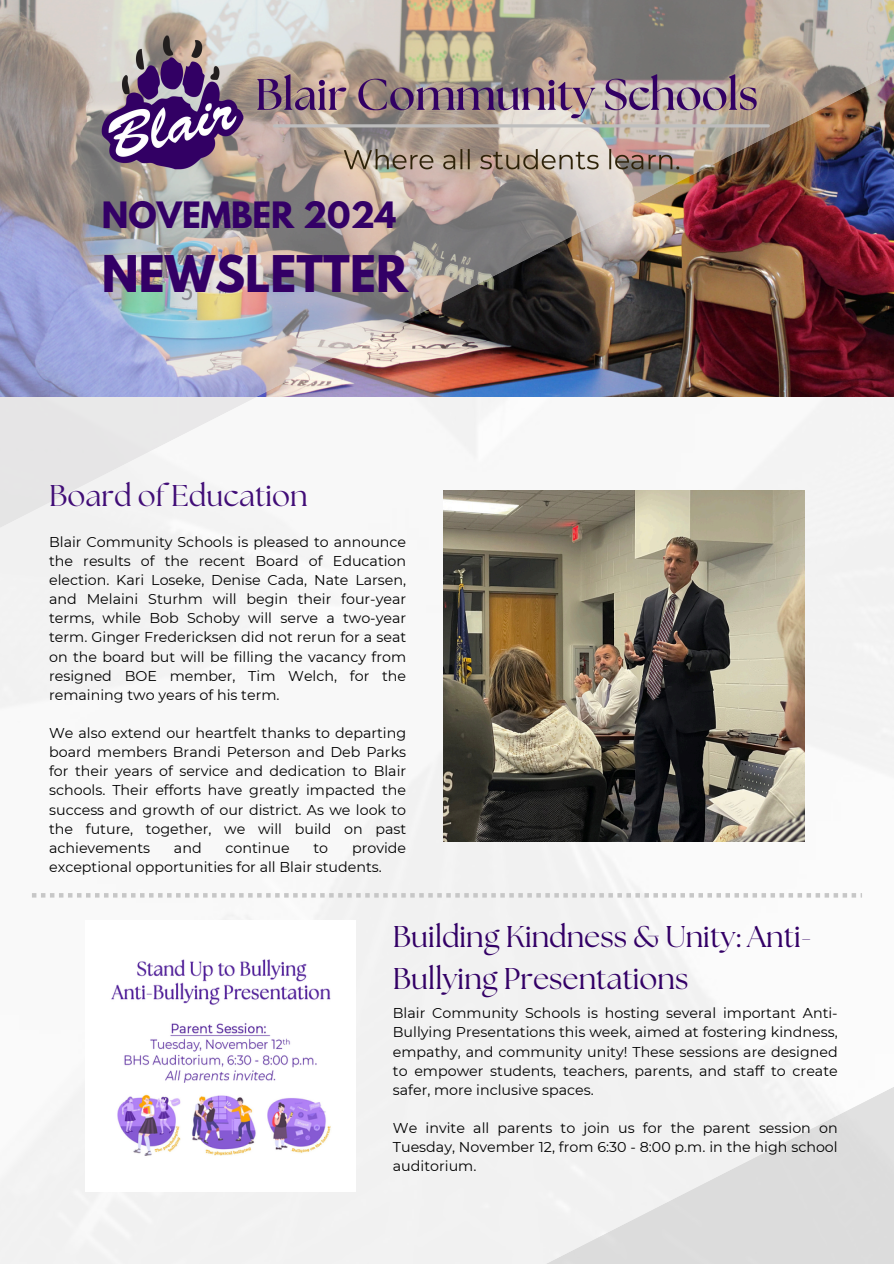
<style>
.page{position:relative;width:894px;height:1264px;background:#fff}
.page>*{position:absolute;margin:0;border:0;box-sizing:border-box;transform-origin:0 0}
.t1{font:700 44.85px "League Spartan";color:#306}
.t2{font:700 32.1px "League Spartan";color:#306}
.t3{font:30px/41.7px "The Seasons";color:#306}
.t4{font:30px "The Seasons";color:#410d77}
.t5{font:14.25px/19.2px "Montserrat";color:#000;text-align:justify}
</style>
<div class="page">
<img style="left:0;top:548px;width:893px;height:715px">
<img style="left:443px;top:548px;width:361px;height:293px">
<img style="left:0;top:0;width:893px;height:548px">
<svg style="left:429px;top:944px;width:464px;height:319px;fill:#f1f1f1"></svg>
<img style="left:49px;top:29px;width:788px;height:173px">
<img style="left:85px;top:921px;width:270px;height:270px">
<svg style="left:32px;top:893px;width:829px;height:4px"></svg>
<h1 class="t2" style="left:102px;top:199px;width:296px">NOVEMBER 2024</h1>
<p class="t1" style="left:102px;top:252px;width:307px">NEWSLETTER</p>
<p class="t4" style="left:49px;top:482px;width:260px">Board of Education</p>
<p class="t5" style="left:49px;top:532px;width:358px">Blair Community Schools is pleased to announce the results of the recent Board of Education election. Kari Loseke, Denise Cada, Nate Larsen, and Melaini Sturhm will begin their four-year terms, while Bob Schoby will serve a two-year term. Ginger Fredericksen did not rerun for a seat on the board but will be filling the vacancy from resigned BOE member, Tim Welch, for the remaining two years of his term.</p>
<h3 class="t5" style="left:49px;top:723px;width:358px">We also extend our heartfelt thanks to departing board members Brandi Peterson and Deb Parks for their years of service and dedication to Blair schools. Their efforts have greatly impacted the success and growth of our district. As we look to the future, together, we will build on past achievements</h3>
<h3 class="t5" style="left:49px;top:838px;width:358px;text-indent:303px">provide exceptional opportunities for all Blair students.</h3>
<h3 class="t5" style="left:174px;top:838px;width:29px">and</h3>
<h3 class="t5" style="left:225px;top:838px;width:66px">continue</h3>
<h3 class="t5" style="left:313px;top:838px;width:16px">to</h3>
<h3 class="t3" style="left:393px;top:918px;width:420px">Building Kindness &amp; Unity: Anti-<br>Bullying Presentations</h3>
<p class="t5" style="left:393px;top:1003px;width:446px">Blair Community Schools is hosting several important Anti-Bullying Presentations this week, aimed at fostering kindness, empathy, and community unity! These sessions are designed to empower students, teachers, parents, and staff to create safer, more inclusive spaces.</p>
<p class="t5" style="left:393px;top:1118px;width:446px">We invite all parents to join us for the parent session on Tuesday, November 12, from 6:30 - 8:00 p.m. in the high school auditorium.</p>
</div>
